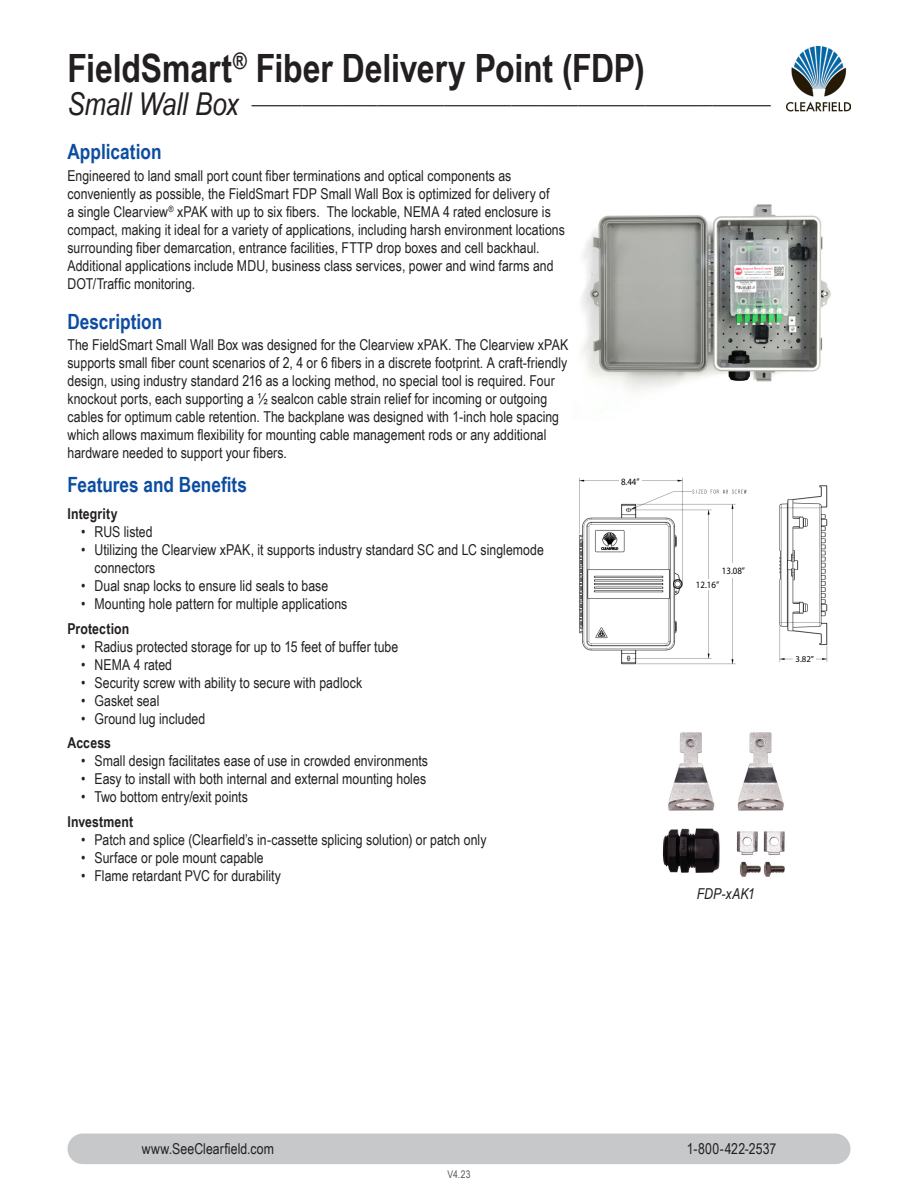
<style>
.page{position:relative;width:918px;height:1188px;background:#fff}
.page>*{position:absolute;margin:0;border:0;box-sizing:border-box;transform-origin:0 0}
.Right_Page_Product_H{font:700 39px "Arial Narrow";letter-spacing:-.005em;color:#231f20}
.Headers{font:700 21px "Arial Narrow";color:#0d4da1}
.Right_Page_Product_N{font:italic 18.3px "Arial Narrow";color:#231f20}
.t1{font:15px/18px "Arial Narrow";letter-spacing:.005em;color:#231f20}
.Features_and_Benefit{font:700 15px "Arial Narrow";letter-spacing:.01em;color:#231f20}
.t2{font:italic 15px "Arial Narrow";letter-spacing:.01em;color:#231f20}
.t3{font:10.5px "Arial Narrow";color:#57585a}
.t4{font:9.6px "Myriad Pro";color:#000;scale:.92 1}
.t5{font:8.85px "Myriad Pro";color:#000}
.s1{font-size:31.5px}
</style>
<div class="page">
<img style="left:787px;top:46px;width:63px;height:66px">
<div style="left:67px;top:1134px;width:783px;height:30px;background:#c7c8ca;border-radius:15px"></div>
<img style="left:581px;top:204px;width:250px;height:188px">
<img style="left:579px;top:477px;width:168px;height:188px">
<div style="left:619px;top:476px;width:22px;height:12px;background:#fff"></div>
<div style="left:692px;top:580px;width:30px;height:10px;background:#fff"></div>
<div style="left:717px;top:564px;width:26px;height:14px;background:#fff"></div>
<img style="left:662px;top:732px;width:123px;height:145px">
<img style="left:779px;top:485px;width:49px;height:177px">
<div style="left:794px;top:654px;width:22px;height:11px;background:#fff"></div>
<p class="Right_Page_Product_H" style="left:68px;top:39px;width:579px">FieldSmart<sup>®</sup> Fiber Delivery Point (FDP)</p>
<p class="Right_Page_Product_N" style="left:68px;top:85px;width:705px"><span class="s1">Small Wall Box</span> ______________________________________________________________</p>
<p class="Headers" style="left:68px;top:136px;width:96px">Application</p>
<p class="t1" style="left:68px;top:166px;width:499px">Engineered to land small port count fiber terminations and optical components as conveniently as possible, the FieldSmart FDP Small Wall Box is optimized for delivery of<br>a single Clearview<sup>®</sup> xPAK with up to six fibers. The lockable, NEMA 4 rated enclosure is compact, making it ideal for a variety of applications, including harsh environment locations surrounding fiber demarcation, entrance facilities, FTTP drop boxes and cell backhaul.<br>Additional applications include MDU, business class services, power and wind farms and DOT/Traffic monitoring.</p>
<p class="Headers" style="left:68px;top:306px;width:96px">Description</p>
<p class="t1" style="left:68px;top:336px;width:502px">The FieldSmart Small Wall Box was designed for the Clearview xPAK. The Clearview xPAK supports small fiber count scenarios of 2, 4 or 6 fibers in a discrete footprint. A craft-friendly design, using industry standard 216 as a locking method, no special tool is required. Four knockout ports, each supporting a ½ sealcon cable strain relief for incoming or outgoing cables for optimum cable retention. The backplane was designed with 1-inch hole spacing which allows maximum flexibility for mounting cable management rods or any additional hardware needed to support your fibers.</p>
<p class="Headers" style="left:68px;top:469px;width:181px">Features and Benefits</p>
<p class="Features_and_Benefit" style="left:68px;top:502px;width:52px">Integrity</p>
<p class="t1" style="left:81px;top:522px;width:73px">• RUS listed</p>
<p class="t1" style="left:94px;top:540px;width:451px;text-indent:-14px">• Utilizing the Clearview xPAK, it supports industry standard SC and LC singlemode connectors</p>
<p class="t1" style="left:81px;top:576px;width:249px">• Dual snap locks to ensure lid seals to base</p>
<p class="t1" style="left:81px;top:594px;width:268px">• Mounting hole pattern for multiple applications</p>
<p class="Features_and_Benefit" style="left:68px;top:617px;width:63px">Protection</p>
<p class="t1" style="left:81px;top:637px;width:319px">• Radius protected storage for up to 15 feet of buffer tube</p>
<p class="t1" style="left:81px;top:655px;width:93px">• NEMA 4 rated</p>
<p class="t1" style="left:81px;top:673px;width:283px">• Security screw with ability to secure with padlock</p>
<p class="t1" style="left:81px;top:691px;width:80px">• Gasket seal</p>
<p class="t1" style="left:81px;top:709px;width:126px">• Ground lug included</p>
<p class="Features_and_Benefit" style="left:68px;top:732px;width:45px">Access</p>
<p class="t1" style="left:81px;top:751px;width:349px">• Small design facilitates ease of use in crowded environments</p>
<p class="t1" style="left:81px;top:769px;width:347px">• Easy to install with both internal and external mounting holes</p>
<p class="t1" style="left:81px;top:787px;width:168px">• Two bottom entry/exit points</p>
<p class="Features_and_Benefit" style="left:68px;top:810px;width:67px">Investment</p>
<p class="t1" style="left:81px;top:830px;width:407px">• Patch and splice (Clearfield’s in-cassette splicing solution) or patch only</p>
<p class="t1" style="left:81px;top:848px;width:184px">• Surface or pole mount capable</p>
<p class="t1" style="left:81px;top:866px;width:202px">• Flame retardant PVC for durability</p>
<p class="t4" style="left:621px;top:476px;width:22px">8.44”</p>
<p class="t4" style="left:722px;top:565px;width:27px">13.08”</p>
<p class="t4" style="left:696px;top:579px;width:27px">12.16”</p>
<p class="t2" style="left:697px;top:883px;width:59px">FDP-xAK1</p>
<p class="t5" style="left:795px;top:653px;width:20px">3.82”</p>
<p class="t1" style="left:142px;top:1139px;width:134px">www.SeeClearfield.com</p>
<p class="t1" style="left:687px;top:1139px;width:91px">1-800-422-2537</p>
<p class="t3" style="left:448px;top:1167px;width:24px">V4.23</p>
</div>
